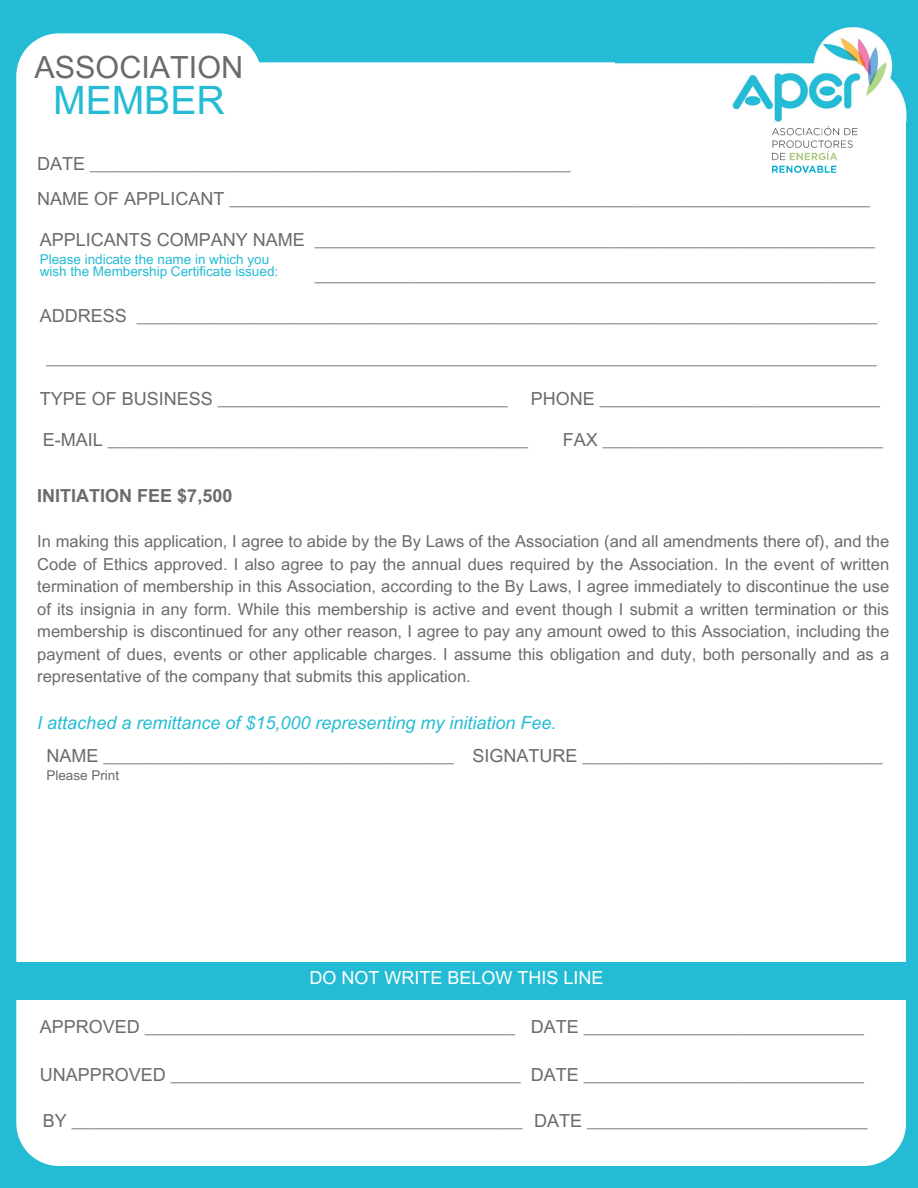
<style>
.page{position:relative;width:918px;height:1188px;background:#24bcd4}
.page>*{position:absolute;margin:0;border:0;box-sizing:border-box;transform-origin:0 0}
.t1{font:39.15px "Arial MT Pro";color:#24bcd4}
.t2{font:30.6px "Arial MT Pro";color:#6b6b6f}
.t3{font:18px "Arial MT Pro";color:#6b6b6f}
.t4{font:italic 18px "Arial MT Pro";color:#24bcd4}
.t5{font:18px "Arial MT Pro";color:#fff}
.t6{font:700 18px "Arial MT Pro";color:#6b6b6f}
.t7{font:16.5px/22.5px "Arial MT Pro";color:#6b6b6f;text-align:justify}
.t8{font:13.5px "Arial MT Pro";color:#24bcd4}
.t9{font:13.5px "Arial MT Pro";color:#6b6b6f}
</style>
<div class="page">
<div style="left:261px;top:62px;width:645px;height:1104px;background:#fff"></div>
<div style="left:16px;top:33px;width:245px;height:1133px;background:#fff"></div>
<div style="left:0;top:962px;width:918px;height:38px;background:#24bcd4"></div>
<img style="left:760px;top:123px;width:116px;height:54px">
<img style="left:616px;top:27px;width:291px;height:95px">
<p class="t2" style="left:35px;top:56px;width:210px">ASSOCIATION</p>
<p class="t1" style="left:53px;top:85px;width:173px">MEMBER</p>
<p class="t3" style="left:37px;top:157px;width:535px">DATE ________________________________________________</p>
<p class="t3" style="left:37px;top:192px;width:834px">NAME OF APPLICANT ________________________________________________________________</p>
<p class="t3" style="left:40px;top:233px;width:837px">APPLICANTS COMPANY NAME ________________________________________________________</p>
<p class="t8" style="left:40px;top:254px;width:231px">Please indicate the name in which you</p>
<p class="t8" style="left:40px;top:266px;width:240px">wish the Membership Certificate issued:</p>
<p class="t3" style="left:315px;top:268px;width:562px">________________________________________________________</p>
<p class="t3" style="left:40px;top:309px;width:839px">ADDRESS __________________________________________________________________________</p>
<p class="t3" style="left:46px;top:351px;width:832px">___________________________________________________________________________________</p>
<p class="t3" style="left:40px;top:392px;width:470px">TYPE OF BUSINESS _____________________________</p>
<p class="t3" style="left:531px;top:392px;width:351px">PHONE ____________________________</p>
<p class="t3" style="left:43px;top:433px;width:487px">E-MAIL __________________________________________</p>
<p class="t3" style="left:563px;top:433px;width:322px">FAX ____________________________</p>
<p class="t6" style="left:37px;top:489px;width:197px">INITIATION FEE $7,500</p>
<p class="t7" style="left:37px;top:532px;width:853px">In making this application, I agree to abide by the By Laws of the Association (and all amendments there of), and the Code of Ethics approved. I also agree to pay the annual dues required by the Association. In the event of written termination of membership in this Association, according to the By Laws, I agree immediately to discontinue the use of its insignia in any form. While this membership is active and event though I submit a written termination or this membership is discontinued for any other reason, I agree to pay any amount owed to this Association, including the payment of dues, events or other applicable charges. I assume this obligation and duty, both personally and as a representative of the company that submits this application.</p>
<p class="t4" style="left:37px;top:716px;width:521px">I attached a remittance of $15,000 representing my initiation Fee.</p>
<p class="t3" style="left:46px;top:749px;width:409px">NAME ___________________________________</p>
<p class="t3" style="left:472px;top:749px;width:412px">SIGNATURE ______________________________</p>
<p class="t9" style="left:46px;top:771px;width:74px">Please Print</p>
<p class="t5" style="left:310px;top:971px;width:296px">DO NOT WRITE BELOW THIS LINE</p>
<p class="t3" style="left:40px;top:1020px;width:477px">APPROVED _____________________________________</p>
<p class="t3" style="left:531px;top:1020px;width:335px">DATE ____________________________</p>
<p class="t3" style="left:40px;top:1068px;width:483px">UNAPPROVED ___________________________________</p>
<p class="t3" style="left:531px;top:1068px;width:335px">DATE ____________________________</p>
<p class="t3" style="left:43px;top:1114px;width:481px">BY _____________________________________________</p>
<p class="t3" style="left:534px;top:1114px;width:335px">DATE ____________________________</p>
</div>
